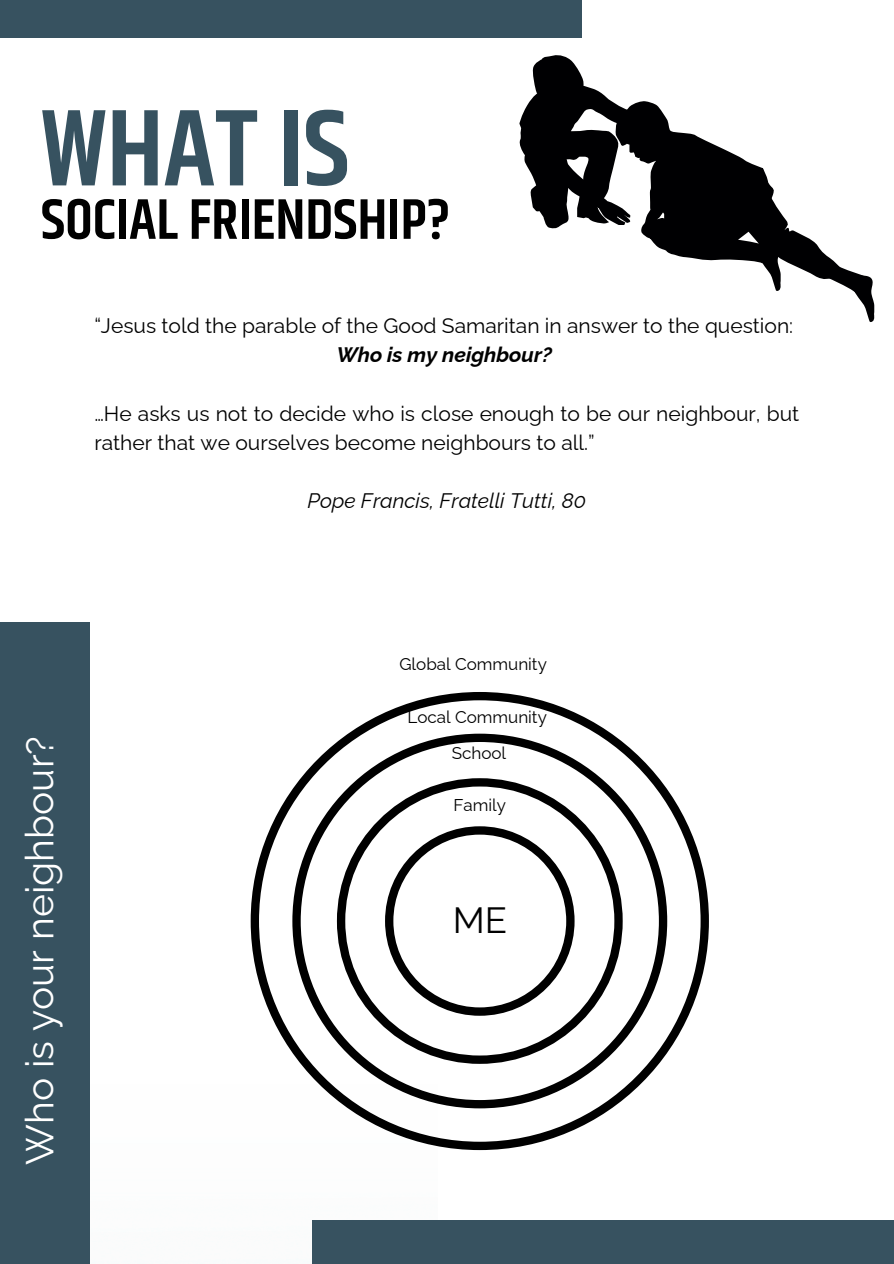
<style>
.page{position:relative;width:894px;height:1264px;background:#fff}
.page>*{position:absolute;margin:0;border:0;box-sizing:border-box;transform-origin:0 0}
.t1{font:600 109.65px "Khand";color:#375260}
.t2{font:600 57.6px "Khand";color:#000}
.t3{font:39px "Raleway";color:#fff}
.t4{font:36.6px "Raleway";color:#000}
.t5{font:21px/29.2px "Raleway";color:#000}
.t6{font:italic 21px "Raleway";color:#000}
.t7{font:italic 700 21px "Raleway";color:#000}
.t8{font:17.1px "Raleway";color:#000}
</style>
<div class="page">
<div style="left:0;top:0;width:581px;height:37px;background:#375260"></div>
<div style="left:312px;top:1220px;width:581px;height:43px;background:#375260"></div>
<svg style="left:250px;top:692px;width:458px;height:458px"></svg>
<svg style="left:519px;top:55px;width:355px;height:267px"></svg>
<div style="left:0;top:622px;width:89px;height:641px;background:#375260"></div>
<h1 class="t1" style="left:41px;top:70px;width:310px">WHAT IS</h1>
<h2 class="t2" style="left:41px;top:178px;width:411px">SOCIAL FRIENDSHIP?</h2>
<p class="t5" style="left:94px;top:311px;width:700px">“Jesus told the parable of the Good Samaritan in answer to the question:</p>
<p class="t7" style="left:336px;top:342px;width:217px">Who is my neighbour?</p>
<p class="t5" style="left:94px;top:398px;width:706px">…He asks us not to decide who is close enough to be our neighbour, but rather that we ourselves become neighbours to all.”</p>
<p class="t6" style="left:307px;top:488px;width:280px">Pope Francis, Fratelli Tutti, 80</p>
<p class="t8" style="left:399px;top:654px;width:149px">Global Community</p>
<h3 class="t3" style="left:17px;top:1164px;width:430px;rotate:-90deg">Who is your neighbour?</h3>
<p class="t8" style="left:407px;top:706px;width:141px">Local Community</p>
<p class="t8" style="left:451px;top:743px;width:56px">School</p>
<p class="t8" style="left:453px;top:795px;width:54px">Family</p>
<p class="t4" style="left:452px;top:898px;width:56px">ME</p>
</div>
